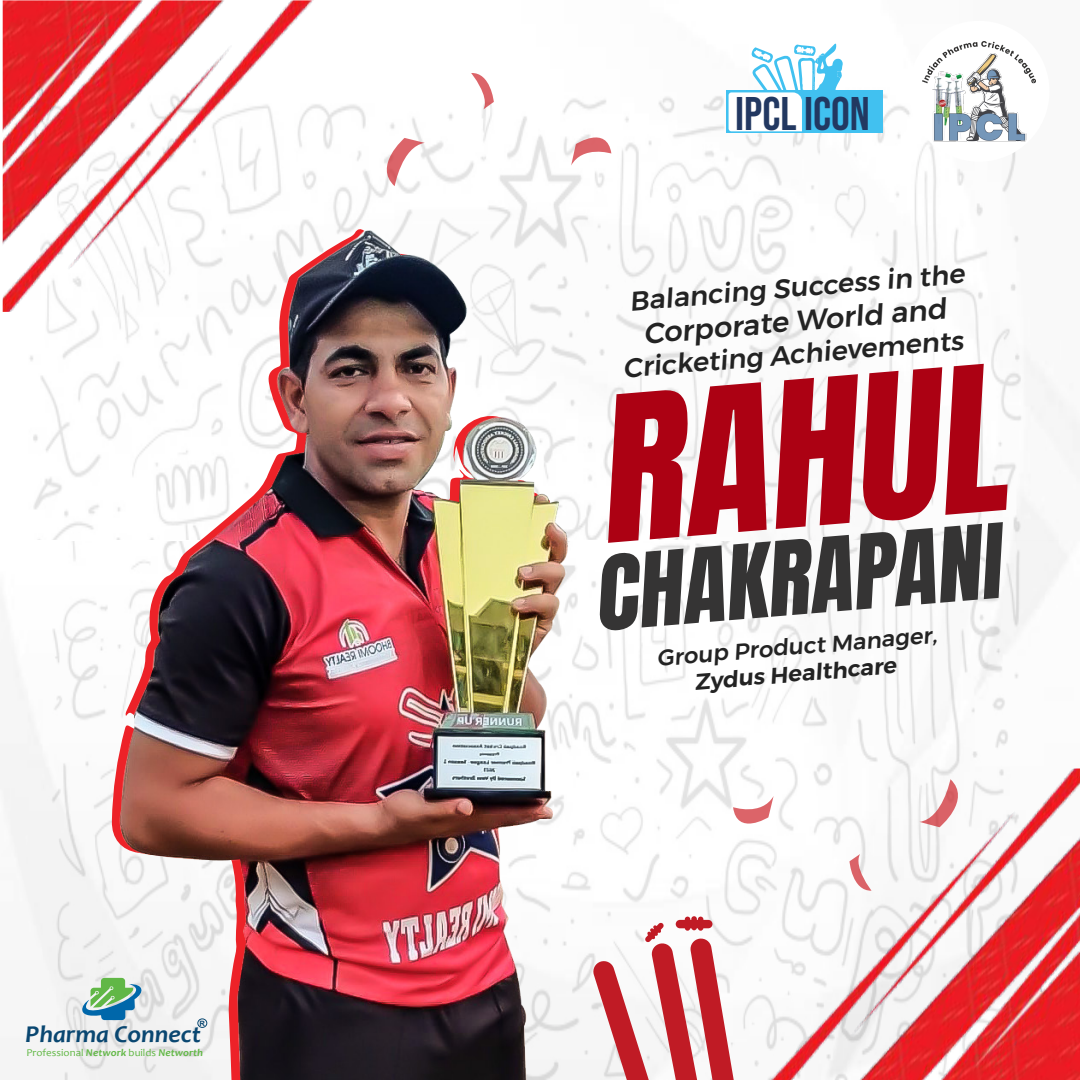
<style>
.page{position:relative;width:1080px;height:1080px;background:#fff}
.page>*{position:absolute;margin:0;border:0;box-sizing:border-box;transform-origin:0 0}
.t1{font:171.5px "Anton";color:#ac0113}
.t2{font:87.5px "Anton";color:#353434}
.t3{font:46.9px "Bebas Neue";color:#223861}
.t4{font:500 28.5px "Gontserrat";color:#232323}
.t5{font:500 26.8px "Gontserrat";color:#232323}
.t6{font:italic 700 24.3px "Candara";color:#0a4771;scale:1.05 1}
.t7{font:500 22.4px "Gontserrat";color:#232323}
.t8{font:600 22.4px "Gontserrat";color:#232323}
.t9{font:10.4px "Candara";color:#62b846;scale:1.05 1}
.t10{font:700 7.3px "Arial";color:#0a4771;scale:1.05 1}
.s1{font-weight:700;font-style:italic}
</style>
<div class="page">
<img style="left:0;top:541px;width:1079px;height:539px">
<img style="left:2px;top:0;width:1078px;height:539px">
<img style="left:3px;top:0;width:317px;height:312px">
<img style="left:763px;top:769px;width:316px;height:311px">
<img style="left:73px;top:204px;width:576px;height:876px">
<div style="left:726px;top:90px;width:156px;height:43px;background:#41c1f0"></div>
<svg style="left:729px;top:43px;width:114px;height:88px"></svg>
<div style="left:909px;top:21px;width:141px;height:141px;background:#fff;border-radius:50%"></div>
<img style="left:923px;top:41px;width:112px;height:100px">
<svg style="left:592px;top:916px;width:143px;height:164px"></svg>
<svg style="left:387px;top:138px;width:38px;height:48px"></svg>
<svg style="left:471px;top:73px;width:23px;height:36px"></svg>
<svg style="left:571px;top:124px;width:40px;height:42px"></svg>
<svg style="left:919px;top:779px;width:39px;height:48px"></svg>
<svg style="left:849px;top:854px;width:23px;height:37px"></svg>
<svg style="left:733px;top:796px;width:41px;height:41px"></svg>
<img style="left:1079px;top:768px;width:1px;height:312px">
<svg style="left:67px;top:978px;width:95px;height:49px"></svg>
<div style="left:198px;top:1019px;width:9px;height:8px;border:1px solid #084771;border-radius:50%"></div>
<p class="t10" style="left:199px;top:1018px;width:7px">R</p>
<p class="t6" style="left:25px;top:1019px;width:169px">Pharma Connect</p>
<p class="t9" style="left:26px;top:1046px;width:170px">Professional <span class="s1">Network</span> builds <span class="s1">Networth</span></p>
<h3 class="t3" style="left:735px;top:87px;width:136px">IPCL ICON</h3>
<p class="t5" style="left:628px;top:281px;width:338px;rotate:-5deg">Balancing Success in the</p>
<p class="t4" style="left:642px;top:312px;width:305px;rotate:-5deg">Corporate World and</p>
<p class="t5" style="left:621px;top:348px;width:343px;rotate:-5deg">Cricketing Achievements</p>
<h1 class="t1" style="left:588px;top:385px;width:409px;rotate:-5deg">RAHUL</h1>
<h2 class="t2" style="left:589px;top:551px;width:408px;rotate:-5deg">CHAKRAPANI</h2>
<p class="t7" style="left:655px;top:641px;width:282px;rotate:-5deg">Group Product Manager,</p>
<p class="t8" style="left:693px;top:665px;width:204px;rotate:-5deg">Zydus Healthcare</p>
</div>
